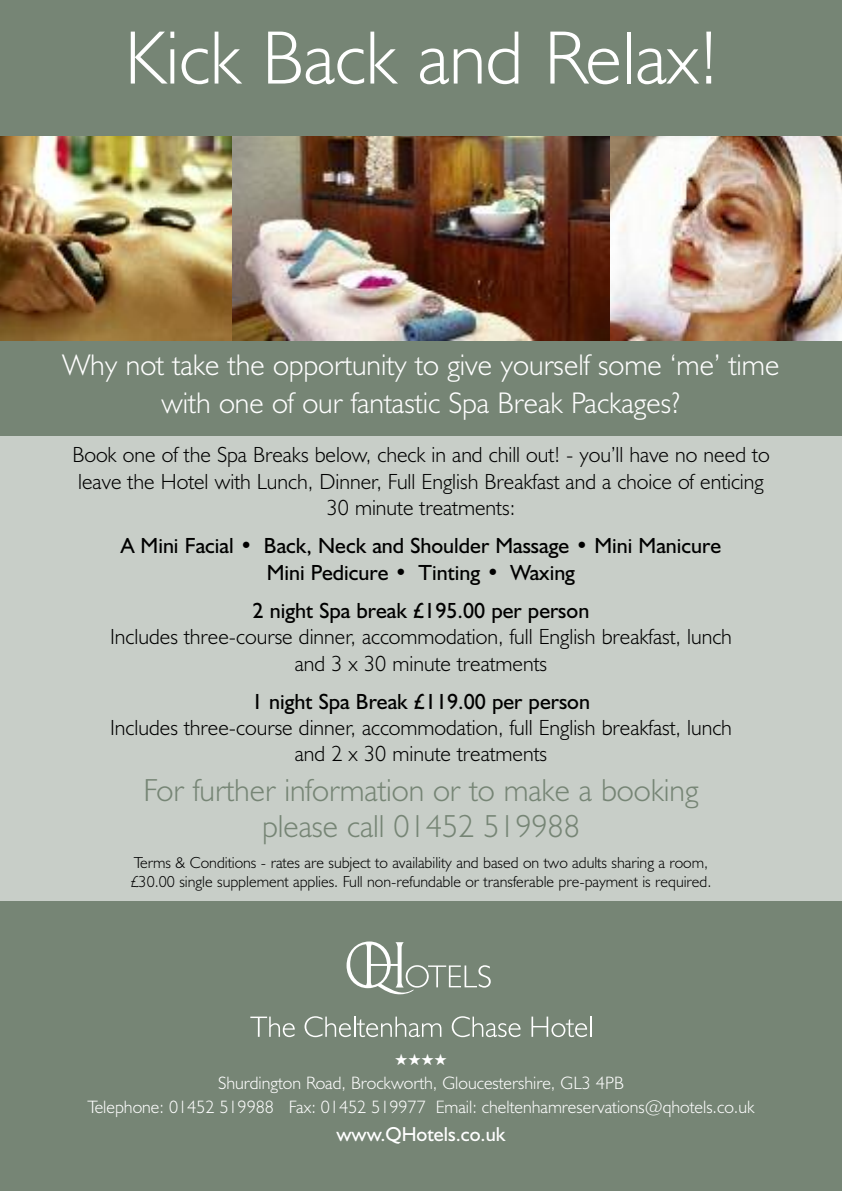
<style>
.page{position:relative;width:842px;height:1191px;background:#768575}
.page>*{position:absolute;margin:0;border:0;box-sizing:border-box;transform-origin:0 0}
.t1{font:300 76px "Humanist 521 BT";color:#fff}
.t2{font:300 32px/36px "Humanist 521 BT";color:#768575;text-align:center}
.t3{font:300 30px/38px "Humanist 521 BT";color:#fff;text-align:center}
.t4{font:300 22px/26.4px "Humanist 521 BT";color:#000;text-align:center}
.t5{font:22px/26.4px "Humanist 521 BT";color:#000;text-align:center}
.t6{font:20.2px "Humanist 521 BT";color:#fff}
.t7{font:300 18px/24px "Humanist 521 BT";color:#fff;text-align:center}
.t8{font:300 16px/19px "Humanist 521 BT";color:#000}
.t9{font:16px "Zapf Dingbats ITC";color:#fff}
</style>
<div class="page">
<div style="left:0;top:437px;width:842px;height:463px;background:#c8cec8"></div>
<img style="left:0;top:136px;width:232px;height:204px">
<img style="left:609px;top:136px;width:233px;height:204px">
<svg style="left:347px;top:941px;width:144px;height:53px"></svg>
<svg style="left:250px;top:1016px;width:45px;height:21px"></svg>
<svg style="left:305px;top:1016px;width:136px;height:21px"></svg>
<svg style="left:452px;top:1016px;width:69px;height:21px"></svg>
<svg style="left:531px;top:1016px;width:56px;height:21px"></svg>
<hr style="left:590px;top:1016px;width:2px;height:20px;background:#fff">
<img style="left:232px;top:136px;width:377px;height:204px">
<h1 class="t1" style="left:124px;top:32px;width:595px">Kick Back and Relax!</h1>
<h3 class="t3" style="left:63px;top:349px;width:718px">Why not take the opportunity to give yourself some ‘me’ time with one of our fantastic Spa Break Packages?</h3>
<p class="t4" style="left:72px;top:444px;width:699px">Book one of the Spa Breaks below, check in and chill out! - you’ll have no need to leave the Hotel with Lunch, Dinner, Full English Breakfast and a choice of enticing<br>30 minute treatments:</p>
<p class="t5" style="left:121px;top:535px;width:602px">A Mini Facial • Back, Neck and Shoulder Massage • Mini Manicure<br>Mini Pedicure • Tinting • Waxing</p>
<p class="t5" style="left:253px;top:599px;width:338px">2 night Spa break £195.00 per person</p>
<p class="t4" style="left:110px;top:626px;width:623px">Includes three-course dinner, accommodation, full English breakfast, lunch and 3 x 30 minute treatments</p>
<p class="t5" style="left:252px;top:690px;width:340px">1 night Spa Break £119.00 per person</p>
<p class="t4" style="left:110px;top:717px;width:623px">Includes three-course dinner, accommodation, full English breakfast, lunch and 2 x 30 minute treatments</p>
<h2 class="t2" style="left:144px;top:776px;width:556px">For further information or to make a booking please call 01452 519988</h2>
<p class="t8" style="left:131px;top:855px;width:582px">Terms &amp; Conditions - rates are subject to availability and based on two adults sharing a room, £30.00 single supplement applies. Full non-refundable or transferable pre-payment is required.</p>
<p class="t9" style="left:395px;top:1050px;width:54px">★★★★</p>
<p class="t7" style="left:87px;top:1073px;width:669px">Shurdington Road, Brockworth, Gloucestershire, GL3 4PB<br>Telephone: 01452 519988 Fax: 01452 519977 Email: cheltenhamreservations@qhotels.co.uk</p>
<p class="t6" style="left:336px;top:1127px;width:171px">www.QHotels.co.uk</p>
</div>
